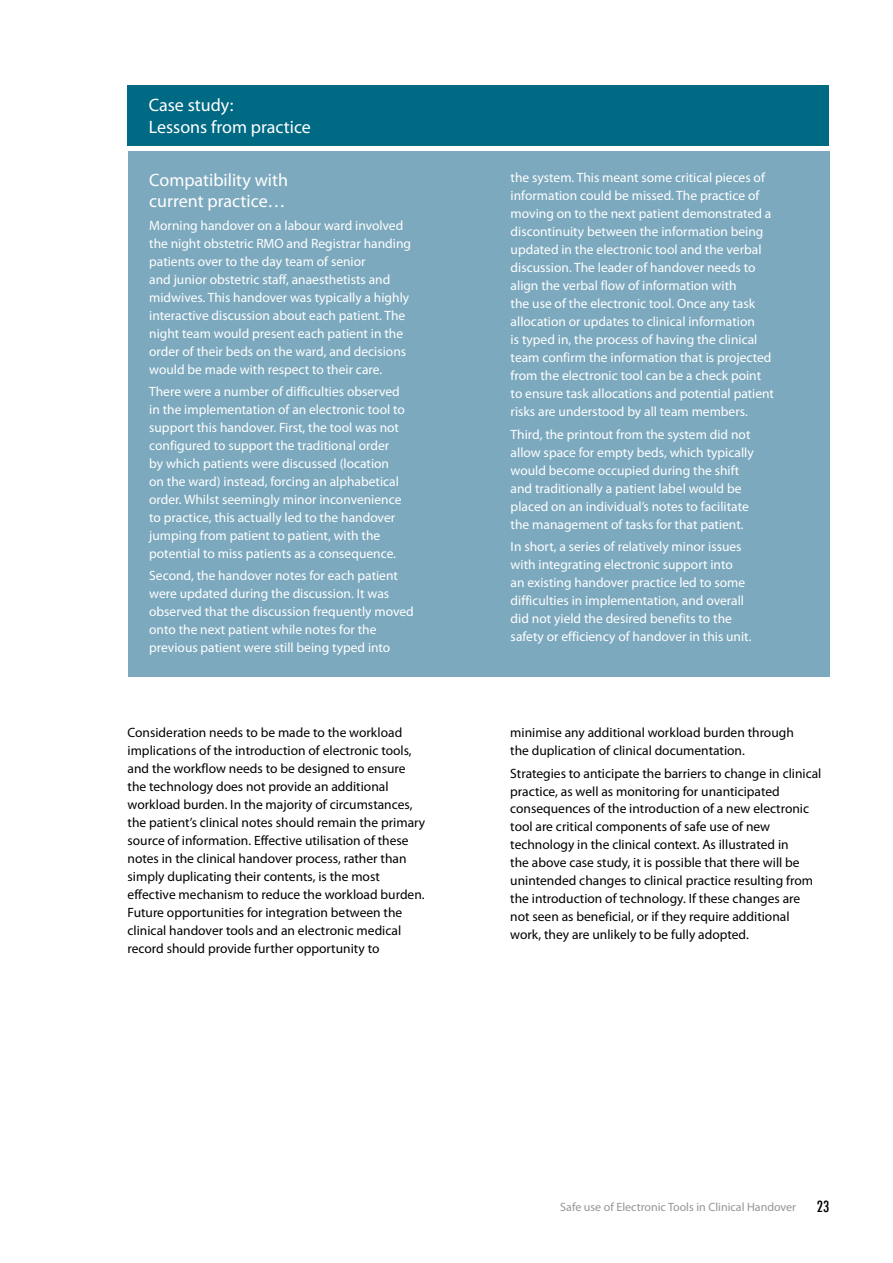
<style>
.page{position:relative;width:893px;height:1263px;background:#fff}
.page>*{position:absolute;margin:0;border:0;box-sizing:border-box;transform-origin:0 0}
.t1{font:18px/21.6px "Myriad Pro";color:#fff}
.t2{font:500 condensed 15px "Futura";color:#000}
.t3{font:13.5px/18px "Myriad Pro";color:#fff}
.t4{font:13.5px/18px "Myriad Pro";color:#000}
.t5{font:12px "Myriad Pro";color:#939598}
</style>
<div class="page">
<div style="left:128px;top:85px;width:701px;height:61px;background:#006984"></div>
<div style="left:128px;top:151px;width:702px;height:525px;background:#7ca9be"></div>
<h1 class="t1" style="left:149px;top:94px;width:164px">Case study:<br>Lessons from practice</h1>
<h1 class="t1" style="left:149px;top:169px;width:140px">Compatibility with current practice…</h1>
<p class="t3" style="left:149px;top:216px;width:263px">Morning handover on a labour ward involved the night obstetric RMO and Registrar handing patients over to the day team of senior<br>and junior obstetric staff, anaesthetists and midwives. This handover was typically a highly interactive discussion about each patient. The night team would present each patient in the order of their beds on the ward, and decisions would be made with respect to their care.</p>
<p class="t3" style="left:149px;top:382px;width:257px">There were a number of difficulties observed in the implementation of an electronic tool to support this handover. First, the tool was not configured to support the traditional order by which patients were discussed (location on the ward) instead, forcing an alphabetical order. Whilst seemingly minor inconvenience to practice, this actually led to the handover jumping from patient to patient, with the potential to miss patients as a consequence.</p>
<p class="t3" style="left:149px;top:566px;width:266px">Second, the handover notes for each patient were updated during the discussion. It was observed that the discussion frequently moved onto the next patient while notes for the previous patient were still being typed into</p>
<p class="t3" style="left:511px;top:169px;width:265px">the system. This meant some critical pieces of information could be missed. The practice of moving on to the next patient demonstrated a discontinuity between the information being updated in the electronic tool and the verbal discussion. The leader of handover needs to align the verbal flow of information with<br>the use of the electronic tool. Once any task allocation or updates to clinical information<br>is typed in, the process of having the clinical team confirm the information that is projected from the electronic tool can be a check point to ensure task allocations and potential patient risks are understood by all team members.</p>
<p class="t3" style="left:511px;top:425px;width:245px">Third, the printout from the system did not allow space for empty beds, which typically would become occupied during the shift and traditionally a patient label would be placed on an individual’s notes to facilitate the management of tasks for that patient.</p>
<p class="t3" style="left:511px;top:537px;width:242px">In short, a series of relatively minor issues with integrating electronic support into<br>an existing handover practice led to some difficulties in implementation, and overall did not yield the desired benefits to the safety or efficiency of handover in this unit.</p>
<p class="t4" style="left:128px;top:723px;width:299px">Consideration needs to be made to the workload implications of the introduction of electronic tools, and the workflow needs to be designed to ensure the technology does not provide an additional workload burden. In the majority of circumstances, the patient’s clinical notes should remain the primary source of information. Effective utilisation of these notes in the clinical handover process, rather than simply duplicating their contents, is the most effective mechanism to reduce the workload burden.<br>Future opportunities for integration between the clinical handover tools and an electronic medical record should provide further opportunity to</p>
<p class="t4" style="left:510px;top:723px;width:285px">minimise any additional workload burden through the duplication of clinical documentation.</p>
<p class="t4" style="left:510px;top:764px;width:313px">Strategies to anticipate the barriers to change in clinical practice, as well as monitoring for unanticipated consequences of the introduction of a new electronic tool are critical components of safe use of new technology in the clinical context. As illustrated in<br>the above case study, it is possible that there will be unintended changes to clinical practice resulting from the introduction of technology. If these changes are not seen as beneficial, or if they require additional work, they are unlikely to be fully adopted.</p>
<p class="t5" style="left:560px;top:1200px;width:237px">Safe use of Electronic Tools in Clinical Handover</p>
<p class="t2" style="left:817px;top:1196px;width:14px">23</p>
</div>
